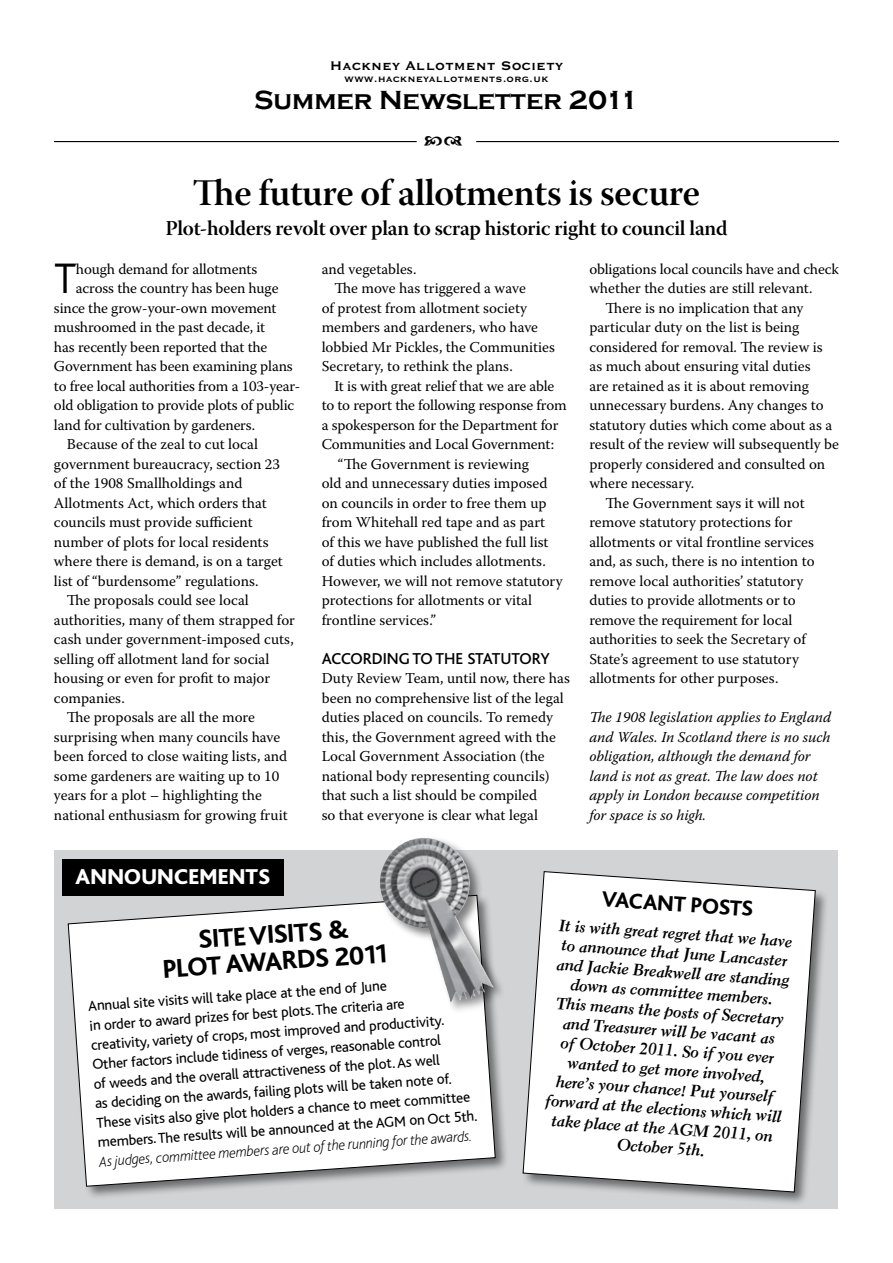
<style>
.page{position:relative;width:893px;height:1263px;background:#fff}
.page>*{position:absolute;margin:0;border:0;box-sizing:border-box;transform-origin:0 0}
.t1{font:300 44.55px "Bliss";color:#000}
.t2{font:37.5px "Warnock Pro Semibold Subh";letter-spacing:-.01em;color:#000}
.t3{font:800 27px/27px "Bliss";color:#000;text-align:center}
.t4{font:700 27px "Copperplate Gothic";color:#000}
.t5{font:800 22.5px "Bliss";letter-spacing:.01em;color:#fff}
.t6{font:800 22.5px "Bliss";color:#000}
.t7{font:21px "Warnock Pro Semibold Subh";letter-spacing:-.01em;color:#000}
.t8{font:700 16.5px "Copperplate Gothic BT";color:#000}
.t9{font:500 16.5px "Bliss";color:#000}
.t10{font:italic 700 15.75px/19.5px "Cg El Bd 4";color:#000;text-align:center}
.t11{font:15px/19.5px "Warnock Pro";color:#000}
.t12{font:15px/19.5px "Bliss";color:#000}
.t13{font:italic 15px/19.5px "Warnock Pro";color:#000}
.t14{font:italic 200 15px "Bliss";color:#000}
.t15{font:700 12.3px "Copperplate Gothic BT";color:#000}
</style>
<div class="page">
<hr style="left:54px;top:141px;width:363px;height:1px;background:#000">
<hr style="left:476px;top:141px;width:363px;height:1px;background:#000">
<div style="left:54px;top:850px;width:784px;height:359px;background:#d1d3d4"></div>
<div style="left:62px;top:859px;width:221px;height:36px;background:#000"></div>
<div style="left:66px;top:893px;width:443px;height:307px;background:#000;opacity:.5"></div>
<svg style="left:67px;top:894px;width:429px;height:293px;background:#f2f3f3"></svg>
<div style="left:521px;top:870px;width:308px;height:336px;background:#000;opacity:.5"></div>
<svg style="left:522px;top:871px;width:294px;height:322px;background:#f2f3f3"></svg>
<div style="left:378px;top:836px;width:128px;height:180px;background:#000;opacity:.5"></div>
<img style="left:380px;top:838px;width:42px;height:48px">
<p class="t8" style="left:330px;top:56px;width:235px">Hackney Allotment Society</p>
<p class="t15" style="left:344px;top:73px;width:206px">www.hackneyallotments.org.uk</p>
<h3 class="t4" style="left:254px;top:86px;width:386px">Summer Newsletter 2011</h3>
<h2 class="t2" style="left:193px;top:170px;width:509px">The future of allotments is secure</h2>
<h3 class="t7" style="left:165px;top:215px;width:564px">Plot-holders revolt over plan to scrap historic right to council land</h3>
<h1 class="t1" style="left:54px;top:255px;width:24px">T</h1>
<p class="t11" style="left:76px;top:259px;width:183px">hough demand for allotments</p>
<p class="t11" style="left:76px;top:278px;width:204px">across the country has been huge</p>
<p class="t11" style="left:54px;top:298px;width:224px">since the grow-your-own movement</p>
<p class="t11" style="left:54px;top:317px;width:213px">mushroomed in the past decade, it</p>
<p class="t11" style="left:54px;top:337px;width:215px">has recently been reported that the</p>
<p class="t11" style="left:54px;top:356px;width:240px">Government has been examining plans</p>
<p class="t11" style="left:54px;top:376px;width:248px">to free local authorities from a 103-year-</p>
<p class="t11" style="left:54px;top:395px;width:242px">old obligation to provide plots of public</p>
<p class="t11" style="left:54px;top:415px;width:203px">land for cultivation by gardeners.</p>
<p class="t11" style="left:67px;top:434px;width:193px">Because of the zeal to cut local</p>
<p class="t11" style="left:54px;top:454px;width:227px">government bureaucracy, section 23</p>
<p class="t11" style="left:54px;top:473px;width:190px">of the 1908 Smallholdings and</p>
<p class="t11" style="left:54px;top:493px;width:214px">Allotments Act, which orders that</p>
<p class="t11" style="left:54px;top:512px;width:200px">councils must provide sufficient</p>
<p class="t11" style="left:54px;top:532px;width:216px">number of plots for local residents</p>
<p class="t11" style="left:54px;top:551px;width:230px">where there is demand, is on a target</p>
<p class="t11" style="left:54px;top:571px;width:206px">list of “burdensome” regulations.</p>
<p class="t11" style="left:67px;top:590px;width:184px">The proposals could see local</p>
<p class="t11" style="left:54px;top:610px;width:243px">authorities, many of them strapped for</p>
<p class="t11" style="left:54px;top:629px;width:241px">cash under government-imposed cuts,</p>
<p class="t11" style="left:54px;top:649px;width:217px">selling off allotment land for social</p>
<p class="t11" style="left:54px;top:668px;width:218px">housing or even for profit to major</p>
<p class="t11" style="left:54px;top:688px;width:72px">companies.</p>
<p class="t11" style="left:67px;top:707px;width:190px">The proposals are all the more</p>
<p class="t11" style="left:54px;top:727px;width:228px">surprising when many councils have</p>
<p class="t11" style="left:54px;top:746px;width:235px">been forced to close waiting lists, and</p>
<p class="t11" style="left:54px;top:766px;width:227px">some gardeners are waiting up to 10</p>
<p class="t11" style="left:54px;top:785px;width:209px">years for a plot – highlighting the</p>
<p class="t11" style="left:54px;top:805px;width:235px">national enthusiasm for growing fruit</p>
<p class="t11" style="left:322px;top:259px;width:96px">and vegetables.</p>
<p class="t11" style="left:334px;top:278px;width:193px">The move has triggered a wave</p>
<p class="t11" style="left:322px;top:298px;width:207px">of protest from allotment society</p>
<p class="t11" style="left:322px;top:317px;width:218px">members and gardeners, who have</p>
<p class="t11" style="left:322px;top:337px;width:235px">lobbied Mr Pickles, the Communities</p>
<p class="t11" style="left:322px;top:356px;width:193px">Secretary, to rethink the plans.</p>
<p class="t11" style="left:334px;top:376px;width:222px">It is with great relief that we are able</p>
<p class="t11" style="left:322px;top:395px;width:247px">to to report the following response from</p>
<p class="t11" style="left:322px;top:415px;width:238px">a spokesperson for the Department for</p>
<p class="t11" style="left:322px;top:434px;width:234px">Communities and Local Government:</p>
<p class="t11" style="left:338px;top:454px;width:193px">“The Government is reviewing</p>
<p class="t11" style="left:322px;top:473px;width:227px">old and unnecessary duties imposed</p>
<p class="t11" style="left:322px;top:493px;width:226px">on councils in order to free them up</p>
<p class="t11" style="left:322px;top:512px;width:225px">from Whitehall red tape and as part</p>
<p class="t11" style="left:322px;top:532px;width:228px">of this we have published the full list</p>
<p class="t11" style="left:322px;top:551px;width:226px">of duties which includes allotments.</p>
<p class="t11" style="left:322px;top:571px;width:243px">However, we will not remove statutory</p>
<p class="t11" style="left:322px;top:590px;width:212px">protections for allotments or vital</p>
<p class="t11" style="left:322px;top:610px;width:116px">frontline services.”</p>
<p class="t9" style="left:322px;top:650px;width:230px">ACCORDING TO THE STATUTORY</p>
<p class="t11" style="left:322px;top:668px;width:250px">Duty Review Team, until now, there has been no comprehensive list of the legal duties placed on councils. To remedy this, the Government agreed with the Local Government Association (the national body representing councils) that such a list should be compiled<br>so that everyone is clear what legal</p>
<p class="t11" style="left:589px;top:259px;width:251px">obligations local councils have and check</p>
<p class="t11" style="left:589px;top:278px;width:225px">whether the duties are still relevant.</p>
<p class="t11" style="left:606px;top:298px;width:199px">There is no implication that any</p>
<p class="t11" style="left:589px;top:317px;width:212px">particular duty on the list is being</p>
<p class="t11" style="left:589px;top:337px;width:235px">considered for removal. The review is</p>
<p class="t11" style="left:589px;top:356px;width:223px">as much about ensuring vital duties</p>
<p class="t11" style="left:589px;top:376px;width:221px">are retained as it is about removing</p>
<p class="t11" style="left:589px;top:395px;width:236px">unnecessary burdens. Any changes to</p>
<p class="t11" style="left:589px;top:415px;width:244px">statutory duties which come about as a</p>
<p class="t11" style="left:589px;top:434px;width:251px">result of the review will subsequently be</p>
<p class="t11" style="left:589px;top:454px;width:237px">properly considered and consulted on</p>
<p class="t11" style="left:589px;top:473px;width:106px">where necessary.</p>
<p class="t11" style="left:606px;top:493px;width:201px">The Government says it will not</p>
<p class="t11" style="left:589px;top:512px;width:205px">remove statutory protections for</p>
<p class="t11" style="left:589px;top:532px;width:226px">allotments or vital frontline services</p>
<p class="t11" style="left:589px;top:551px;width:227px">and, as such, there is no intention to</p>
<p class="t11" style="left:589px;top:571px;width:215px">remove local authorities’ statutory</p>
<p class="t11" style="left:589px;top:590px;width:208px">duties to provide allotments or to</p>
<p class="t11" style="left:589px;top:610px;width:205px">remove the requirement for local</p>
<p class="t11" style="left:589px;top:629px;width:218px">authorities to seek the Secretary of</p>
<p class="t11" style="left:589px;top:649px;width:211px">State’s agreement to use statutory</p>
<p class="t11" style="left:589px;top:668px;width:191px">allotments for other purposes.</p>
<p class="t13" style="left:589px;top:707px;width:243px">The 1908 legislation applies to England and Wales. In Scotland there is no such obligation, although the demand for land is not as great. The law does not apply in London because competition for space is so high.</p>
<h3 class="t5" style="left:76px;top:865px;width:196px">ANNOUNCEMENTS</h3>
<h3 class="t3" style="left:160px;top:929px;width:228px;rotate:-4deg">site visits &amp;<br>plot awards 2011</h3>
<p class="t12" style="left:88px;top:997px;width:382px;rotate:-4deg">Annual site visits will take place at the end of June<br>in order to award prizes for best plots. The criteria are<br>creativity, variety of crops, most improved and productivity.<br>Other factors include tidiness of verges, reasonable control<br>of weeds and the overall attractiveness of the plot. As well<br>as deciding on the awards, failing plots will be taken note of.<br>These visits also give plot holders a chance to meet committee members. The results will be announced at the AGM on Oct 5th.</p>
<p class="t14" style="left:99px;top:1154px;width:375px;rotate:-4deg">As judges, committee members are out of the running for the awards.</p>
<h3 class="t6" style="left:603px;top:887px;width:153px;rotate:4deg">vacant posts</h3>
<p class="t10" style="left:558px;top:915px;width:238px;rotate:4deg">It is with great regret that we have to announce that June Lancaster and Jackie Breakwell are standing down as committee members.<br>This means the posts of Secretary and Treasurer will be vacant as<br>of October 2011. So if you ever wanted to get more involved, here’s your chance! Put yourself forward at the elections which will take place at the AGM 2011, on<br>October 5th.</p>
</div>
